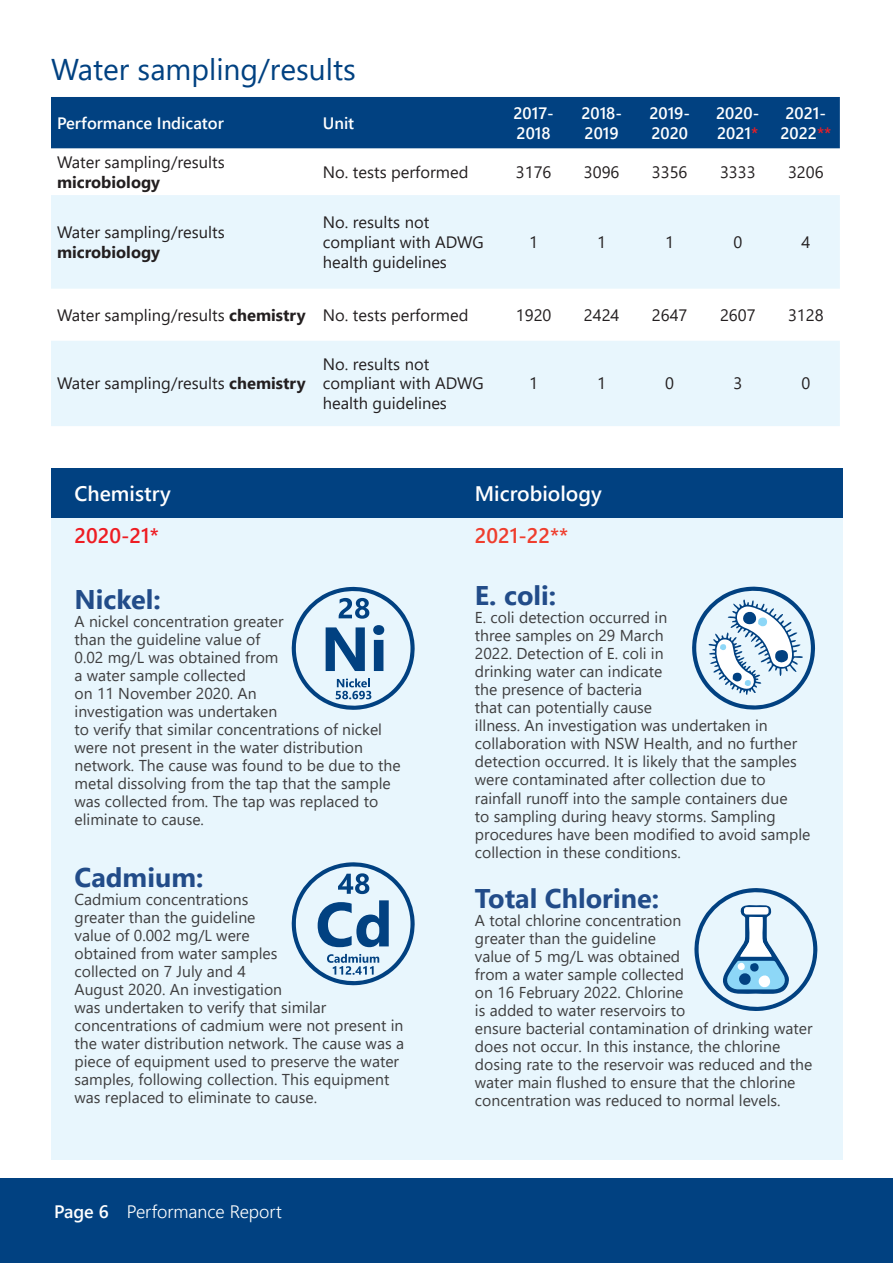
<style>
.page{position:relative;width:893px;height:1263px;background:#fff}
.page>*{position:absolute;margin:0;border:0;box-sizing:border-box;transform-origin:0 0}
.H1__Page_Heading{font:30px "Segoe UI";color:#014181}
.P__Paragraph{font:700 27px "Segoe UI";color:#224c89}
.P__Paragraph-2{font:600 21px "Segoe UI";color:#fff}
.P__Paragraph-3{font:600 21px "Segoe UI";color:#ef3e2e}
.P__Paragraph-4{font:600 21px "Segoe UI";color:#ee1d23}
.t1{font:300 18px "Segoe UI";color:#fff}
.P__Table_of_Content{font:16.5px/19.8px "Segoe UI";color:#231f20}
.P__Table_of_Content-2{font:600 16.5px/19.8px "Segoe UI";color:#fff}
.P__Paragraph-5{font:15.75px/18px "Segoe UI";color:#3e3e3f}
.s1{color:#ee1d23}
.s2{font-weight:700}
.s3{font-weight:600}
</style>
<div class="page">
<div style="left:0;top:1178px;width:893px;height:85px;background:#014181"></div>
<div style="left:51px;top:518px;width:792px;height:641px;background:#e8f6fd"></div>
<svg style="left:291px;top:587px;width:124px;height:123px"></svg>
<div style="left:51px;top:468px;width:792px;height:50px;background:#014181"></div>
<div style="left:51px;top:97px;width:789px;height:51px;background:#014181"></div>
<svg style="left:51px;top:195px;width:789px;height:231px;fill:#e8f6fd"></svg>
<svg style="left:291px;top:862px;width:124px;height:124px"></svg>
<svg style="left:692px;top:586px;width:123px;height:124px"></svg>
<svg style="left:694px;top:888px;width:123px;height:123px"></svg>
<h1 class="H1__Page_Heading" style="left:51px;top:41px;width:306px">Water sampling/results</h1>
<p class="P__Table_of_Content-2" style="left:57px;top:112px;width:168px">Performance Indicator</p>
<p class="P__Table_of_Content-2" style="left:323px;top:112px;width:33px">Unit</p>
<p class="P__Table_of_Content-2" style="left:513px;top:102px;width:42px">2017-<br>2018</p>
<p class="P__Table_of_Content-2" style="left:581px;top:102px;width:42px">2018-<br>2019</p>
<p class="P__Table_of_Content-2" style="left:649px;top:102px;width:42px">2019-<br>2020</p>
<p class="P__Table_of_Content-2" style="left:716px;top:102px;width:45px">2020-<br>2021<span class="s1">*</span></p>
<p class="P__Table_of_Content-2" style="left:780px;top:102px;width:52px;text-align:center">2021-<br>2022<span class="s1">**</span></p>
<p class="P__Table_of_Content" style="left:57px;top:151px;width:169px">Water sampling/results <span class="s2">microbiology</span></p>
<p class="P__Table_of_Content" style="left:323px;top:160px;width:147px">No. tests performed</p>
<p class="P__Table_of_Content" style="left:516px;top:160px;width:37px">3176</p>
<p class="P__Table_of_Content" style="left:584px;top:160px;width:37px">3096</p>
<p class="P__Table_of_Content" style="left:652px;top:160px;width:37px">3356</p>
<p class="P__Table_of_Content" style="left:720px;top:160px;width:37px">3333</p>
<p class="P__Table_of_Content" style="left:788px;top:160px;width:37px">3206</p>
<p class="P__Table_of_Content" style="left:57px;top:221px;width:169px">Water sampling/results <span class="s2">microbiology</span></p>
<p class="P__Table_of_Content" style="left:323px;top:211px;width:162px">No. results not compliant with ADWG health guidelines</p>
<p class="P__Table_of_Content" style="left:529px;top:231px;width:10px">1</p>
<p class="P__Table_of_Content" style="left:597px;top:231px;width:10px">1</p>
<p class="P__Table_of_Content" style="left:665px;top:231px;width:10px">1</p>
<p class="P__Table_of_Content" style="left:733px;top:231px;width:10px">0</p>
<p class="P__Table_of_Content" style="left:801px;top:231px;width:10px">4</p>
<p class="P__Table_of_Content" style="left:57px;top:303px;width:250px">Water sampling/results <span class="s2">chemistry</span></p>
<p class="P__Table_of_Content" style="left:323px;top:303px;width:147px">No. tests performed</p>
<p class="P__Table_of_Content" style="left:516px;top:303px;width:37px">1920</p>
<p class="P__Table_of_Content" style="left:584px;top:303px;width:37px">2424</p>
<p class="P__Table_of_Content" style="left:652px;top:303px;width:37px">2647</p>
<p class="P__Table_of_Content" style="left:720px;top:303px;width:37px">2607</p>
<p class="P__Table_of_Content" style="left:788px;top:303px;width:37px">3128</p>
<p class="P__Table_of_Content" style="left:57px;top:372px;width:250px">Water sampling/results <span class="s2">chemistry</span></p>
<p class="P__Table_of_Content" style="left:323px;top:352px;width:162px">No. results not compliant with ADWG health guidelines</p>
<p class="P__Table_of_Content" style="left:529px;top:372px;width:10px">1</p>
<p class="P__Table_of_Content" style="left:597px;top:372px;width:10px">1</p>
<p class="P__Table_of_Content" style="left:665px;top:372px;width:10px">0</p>
<p class="P__Table_of_Content" style="left:733px;top:372px;width:10px">3</p>
<p class="P__Table_of_Content" style="left:801px;top:372px;width:10px">0</p>
<p class="P__Paragraph-2" style="left:75px;top:474px;width:98px">Chemistry</p>
<p class="P__Paragraph-4" style="left:75px;top:516px;width:86px">2020-21*</p>
<p class="P__Paragraph-2" style="left:475px;top:474px;width:128px">Microbiology</p>
<p class="P__Paragraph-3" style="left:475px;top:516px;width:95px">2021-22**</p>
<p class="P__Paragraph" style="left:75px;top:574px;width:88px">Nickel:</p>
<p class="P__Paragraph-5" style="left:75px;top:611px;width:328px">A nickel concentration greater<br>than the guideline value of<br>0.02 mg/L was obtained from<br>a water sample collected<br>on 11 November 2020. An<br>investigation was undertaken<br>to verify that similar concentrations of nickel were not present in the water distribution network. The cause was found to be due to the metal dissolving from the tap that the sample was collected from. The tap was replaced to eliminate to cause.</p>
<p class="P__Paragraph" style="left:75px;top:852px;width:130px">Cadmium:</p>
<p class="P__Paragraph-5" style="left:75px;top:889px;width:331px">Cadmium concentrations<br>greater than the guideline<br>value of 0.002 mg/L were<br>obtained from water samples<br>collected on 7 July and 4<br>August 2020. An investigation<br>was undertaken to verify that similar concentrations of cadmium were not present in the water distribution network. The cause was a piece of equipment used to preserve the water samples, following collection. This equipment was replaced to eliminate to cause.</p>
<p class="t1" style="left:54px;top:1194px;width:229px"><span class="s3">Page 6</span> Performance Report</p>
<p class="P__Paragraph" style="left:475px;top:570px;width:83px">E. coli:</p>
<p class="P__Paragraph-5" style="left:475px;top:607px;width:337px">E. coli detection occurred in<br>three samples on 29 March<br>2022. Detection of E. coli in<br>drinking water can indicate<br>the presence of bacteria<br>that can potentially cause<br>illness. An investigation was undertaken in collaboration with NSW Health, and no further detection occurred. It is likely that the samples were contaminated after collection due to rainfall runoff into the sample containers due<br>to sampling during heavy storms. Sampling procedures have been modified to avoid sample collection in these conditions.</p>
<p class="P__Paragraph" style="left:475px;top:873px;width:186px">Total Chlorine:</p>
<p class="P__Paragraph-5" style="left:475px;top:910px;width:339px">A total chlorine concentration<br>greater than the guideline<br>value of 5 mg/L was obtained<br>from a water sample collected<br>on 16 February 2022. Chlorine<br>is added to water reservoirs to<br>ensure bacterial contamination of drinking water does not occur. In this instance, the chlorine dosing rate to the reservoir was reduced and the water main flushed to ensure that the chlorine concentration was reduced to normal levels.</p>
</div>
